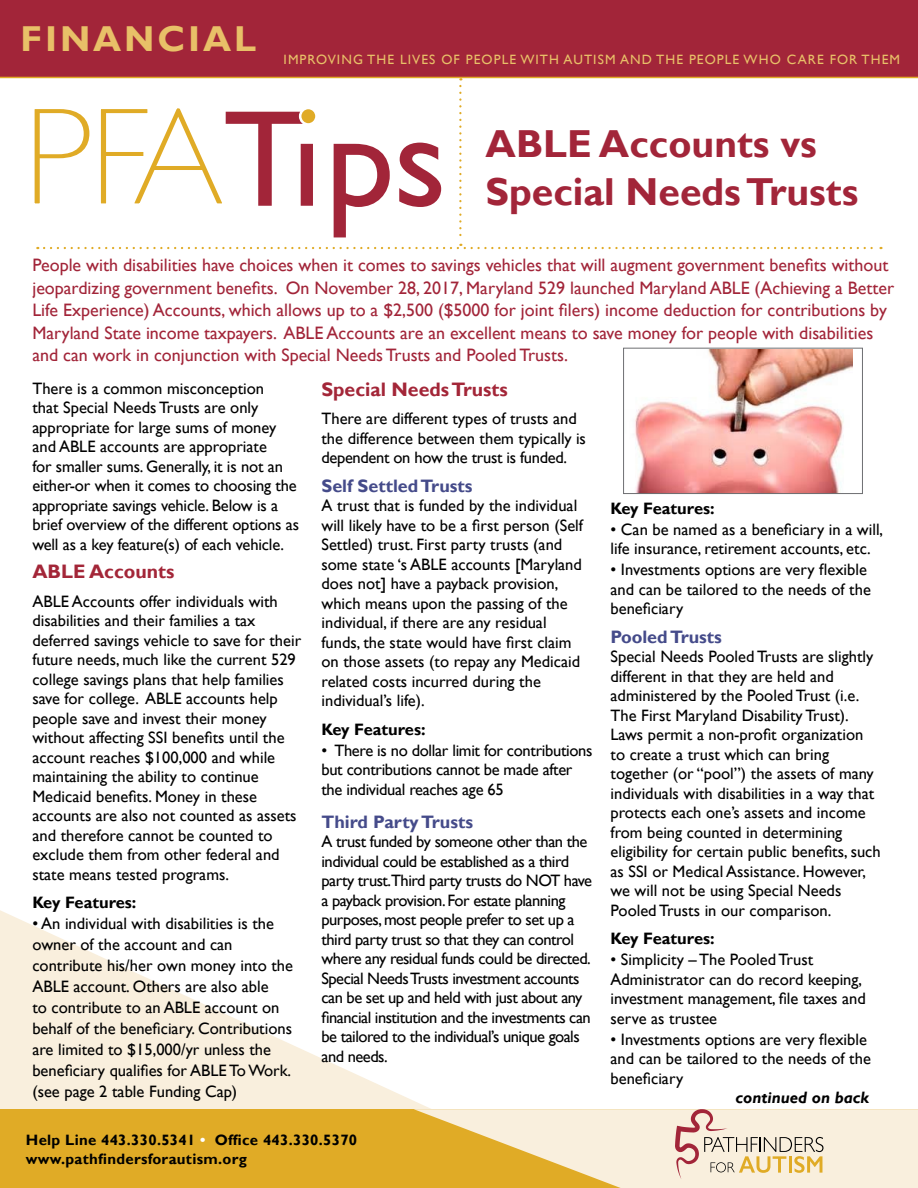
<style>
.page{position:relative;width:918px;height:1188px;background:#fff}
.page>*{position:absolute;margin:0;border:0;box-sizing:border-box;transform-origin:0 0}
.t1{font:700 39px/48px "Gill Sans";color:#a22539}
.t2{font:700 36px "Gill Sans";letter-spacing:.08em;color:#e8c068}
.t3{font:700 19.5px "Gill Sans";color:#a32638}
.t4{font:18px/22.5px "Gill Sans";color:#a22539}
.t5{font:700 18px "Gill Sans";color:#454b8a}
.t6{font:16.5px/19.5px "Gill Sans";color:#000}
.t7{font:16.5px/19.5px "Gill Sans";letter-spacing:-.03em;color:#000}
.t8{font:16.5px/19.5px "Gill Sans";letter-spacing:-.02em;color:#000}
.t9{font:700 16.5px "Gill Sans";color:#000}
.t10{font:italic 700 16.5px "Gill Sans";color:#000}
.t11{font:700 15px/19.5px "Gill Sans";letter-spacing:.02em;color:#000}
.t12{font:13.5px "Gill Sans";letter-spacing:.08em;color:#e8c068}
.s1{color:#fff}
</style>
<div class="page">
<svg style="left:0;top:910px;width:431px;height:199px"></svg>
<div style="left:0;top:1109px;width:918px;height:79px;background:#e0ab26"></div>
<img style="left:635px;top:350px;width:218px;height:142px">
<div style="left:623px;top:348px;width:240px;height:146px;border:1px solid #6e6f72"></div>
<div style="left:0;top:0;width:918px;height:78px;background:#a22539"></div>
<svg style="left:34px;top:86px;width:848px;height:163px"></svg>
<div style="left:300px;top:108px;width:16px;height:16px;background:#e0ab26;border-radius:50%"></div>
<div style="left:299px;top:107px;width:19px;height:19px;border:3px solid #fff;border-radius:50%"></div>
<svg style="left:414px;top:1109px;width:504px;height:79px"></svg>
<h2 class="t2" style="left:21px;top:17px;width:237px">FINANCIAL</h2>
<p class="t12" style="left:284px;top:52px;width:618px">IMPROVING THE LIVES OF PEOPLE WITH AUTISM AND THE PEOPLE WHO CARE FOR THEM</p>
<h1 class="t1" style="left:486px;top:120px;width:374px">ABLE Accounts vs<br>Special Needs Trusts</h1>
<p class="t4" style="left:32px;top:254px;width:863px">People with disabilities have choices when it comes to savings vehicles that will augment government benefits without jeopardizing government benefits. On November 28, 2017, Maryland 529 launched Maryland ABLE (Achieving a Better Life Experience) Accounts, which allows up to a $2,500 ($5000 for joint filers) income deduction for contributions by Maryland State income taxpayers. ABLE Accounts are an excellent means to save money for people with disabilities and can work in conjunction with Special Needs Trusts and Pooled Trusts.</p>
<p class="t6" style="left:32px;top:379px;width:268px">There is a common misconception<br>that Special Needs Trusts are only appropriate for large sums of money and ABLE accounts are appropriate<br>for smaller sums. Generally, it is not an either-or when it comes to choosing the appropriate savings vehicle. Below is a brief overview of the different options as well as a key feature(s) of each vehicle.</p>
<p class="t3" style="left:32px;top:560px;width:143px">ABLE Accounts</p>
<p class="t6" style="left:32px;top:592px;width:270px">ABLE Accounts offer individuals with disabilities and their families a tax deferred savings vehicle to save for their future needs, much like the current 529 college savings plans that help families save for college. ABLE accounts help people save and invest their money without affecting SSI benefits until the account reaches $100,000 and while maintaining the ability to continue Medicaid benefits. Money in these accounts are also not counted as assets and therefore cannot be counted to exclude them from other federal and state means tested programs.</p>
<p class="t9" style="left:32px;top:893px;width:106px">Key Features:</p>
<p class="t6" style="left:32px;top:914px;width:262px;line-height:21px">• An individual with disabilities is the owner of the account and can contribute his/her own money into the ABLE account. Others are also able<br>to contribute to an ABLE account on behalf of the beneficiary. Contributions are limited to $15,000/yr unless the beneficiary qualifies for ABLE To Work. (see page 2 table Funding Cap)</p>
<p class="t3" style="left:321px;top:377px;width:188px">Special Needs Trusts</p>
<p class="t6" style="left:321px;top:409px;width:266px">There are different types of trusts and the difference between them typically is dependent on how the trust is funded.</p>
<p class="t5" style="left:321px;top:475px;width:153px">Self Settled Trusts</p>
<p class="t6" style="left:321px;top:496px;width:263px">A trust that is funded by the individual will likely have to be a first person (Self Settled) trust. First party trusts (and some state ‘s ABLE accounts [Maryland does not] have a payback provision, which means upon the passing of the individual, if there are any residual funds, the state would have first claim on those assets (to repay any Medicaid related costs incurred during the individual’s life).</p>
<p class="t9" style="left:321px;top:719px;width:106px">Key Features:</p>
<p class="t8" style="left:321px;top:741px;width:273px">• There is no dollar limit for contributions but contributions cannot be made after the individual reaches age 65</p>
<p class="t5" style="left:321px;top:811px;width:153px">Third Party Trusts</p>
<p class="t7" style="left:321px;top:832px;width:272px">A trust funded by someone other than the individual could be established as a third party trust.Third party trusts do NOT have a payback provision. For estate planning purposes, most people prefer to set up a third party trust so that they can control where any residual funds could be directed.<br>Special Needs Trusts investment accounts can be set up and held with just about any financial institution and the investments can be tailored to the individual’s unique goals and needs.</p>
<p class="t11" style="left:26px;top:1130px;width:333px">Help Line 443.330.5341 <span class="s1">•</span> Office 443.330.5370 www.pathfindersforautism.org</p>
<p class="t9" style="left:611px;top:498px;width:106px">Key Features:</p>
<p class="t6" style="left:611px;top:520px;width:274px">• Can be named as a beneficiary in a will, life insurance, retirement accounts, etc.</p>
<p class="t6" style="left:611px;top:560px;width:262px">• Investments options are very flexible and can be tailored to the needs of the beneficiary</p>
<p class="t5" style="left:611px;top:626px;width:113px">Pooled Trusts</p>
<p class="t6" style="left:611px;top:647px;width:272px">Special Needs Pooled Trusts are slightly different in that they are held and administered by the Pooled Trust (i.e.<br>The First Maryland Disability Trust).<br>Laws permit a non-profit organization to create a trust which can bring together (or “pool”) the assets of many individuals with disabilities in a way that protects each one’s assets and income from being counted in determining eligibility for certain public benefits, such as SSI or Medical Assistance. However, we will not be using Special Needs Pooled Trusts in our comparison.</p>
<p class="t9" style="left:611px;top:929px;width:106px">Key Features:</p>
<p class="t6" style="left:611px;top:950px;width:257px">• Simplicity – The Pooled Trust<br>Administrator can do record keeping, investment management, file taxes and serve as trustee</p>
<p class="t6" style="left:611px;top:1030px;width:262px">• Investments options are very flexible and can be tailored to the needs of the beneficiary</p>
<p class="t10" style="left:735px;top:1088px;width:135px">continued on back</p>
</div>
